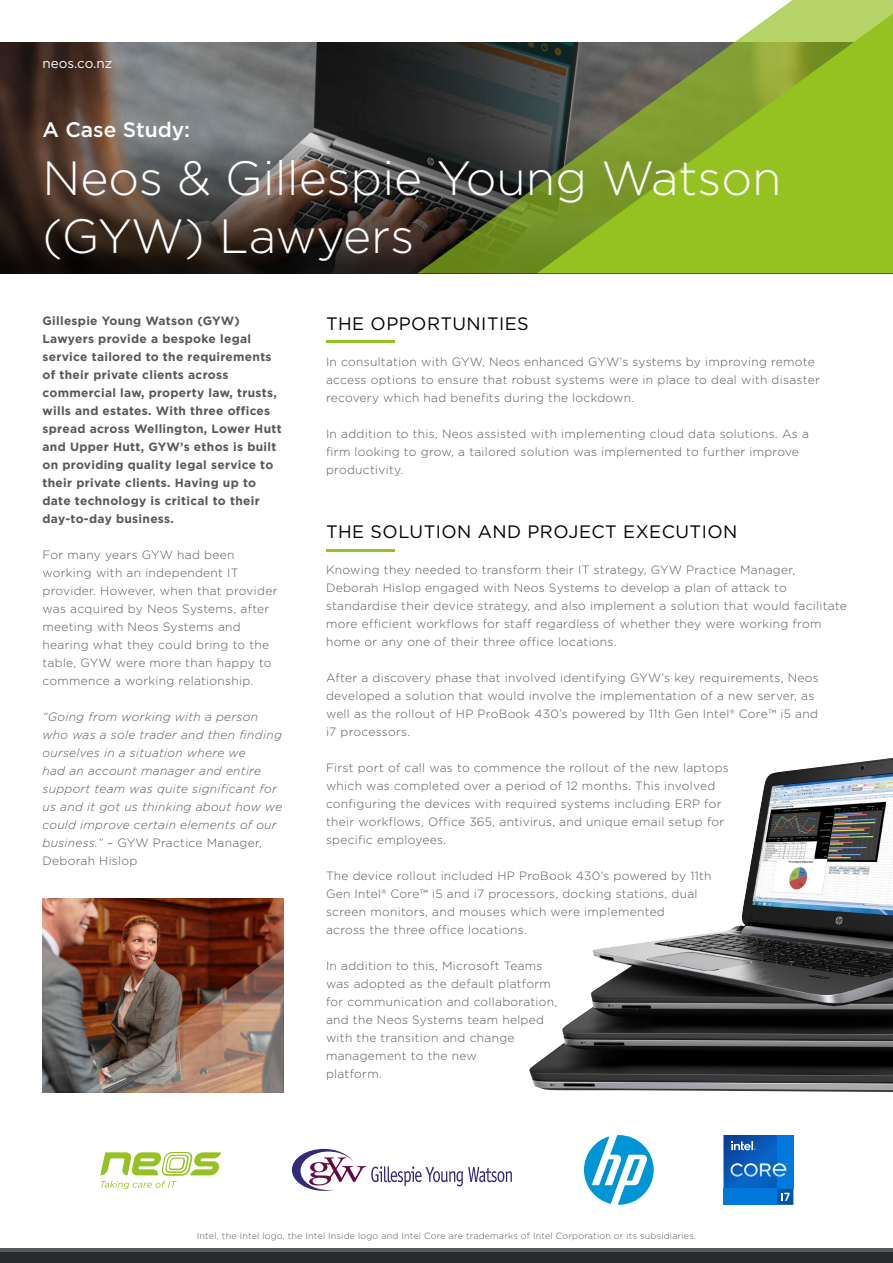
<style>
.page{position:relative;width:893px;height:1263px;background:#fff}
.page>*{position:absolute;margin:0;border:0;box-sizing:border-box;transform-origin:0 0}
.t1{font:300 48px/57.6px "Gotham";color:#fff}
.t2{font:500 21px "Gotham";color:#fff}
.t3{font:18px "Gotham";letter-spacing:.025em;color:#000}
.t4{font:13.5px "Gotham";color:#fff}
.t5{font:300 12px/18px "Gotham";letter-spacing:.025em;color:#58585a}
.t6{font:700 12px/18px "Gotham";letter-spacing:.025em;color:#58585a}
.t7{font:italic 300 12px/18px "Gotham";letter-spacing:.025em;color:#58585a}
.t8{font:300 9px "Gotham";letter-spacing:.02em;color:#58585a}
.s1{font-style:normal}
</style>
<div class="page">
<svg style="left:0;top:46px;width:417px;height:227px;background:#4c4440"></svg>
<svg style="left:417px;top:0;width:476px;height:273px;background:#849a47"></svg>
<div style="left:0;top:1248px;width:893px;height:15px;background:#58585a"></div>
<div style="left:0;top:1252px;width:893px;height:11px;background:#282b2c"></div>
<svg style="left:100px;top:1152px;width:121px;height:37px"></svg>
<svg style="left:292px;top:1149px;width:220px;height:42px"></svg>
<hr style="left:326px;top:340px;width:69px;height:2px;background:#95c121">
<hr style="left:326px;top:550px;width:69px;height:2px;background:#95c121">
<img style="left:529px;top:758px;width:364px;height:334px">
<img style="left:43px;top:898px;width:43px;height:195px">
<img style="left:86px;top:898px;width:197px;height:195px">
<svg style="left:584px;top:1135px;width:70px;height:70px"></svg>
<svg style="left:723px;top:1135px;width:70px;height:70px;background:#1971c9"></svg>
<p class="t4" style="left:43px;top:54px;width:71px">neos.co.nz</p>
<h2 class="t2" style="left:43px;top:116px;width:149px">A Case Study:</h2>
<h1 class="t1" style="left:43px;top:148px;width:740px">Neos &amp; Gillespie Young Watson (GYW) Lawyers</h1>
<p class="t6" style="left:43px;top:312px;width:241px">Gillespie Young Watson (GYW)<br>Lawyers provide a bespoke legal service tailored to the requirements of their private clients across commercial law, property law, trusts, wills and estates. With three offices spread across Wellington, Lower Hutt and Upper Hutt, GYW’s ethos is built on providing quality legal service to their private clients. Having up to date technology is critical to their day-to-day business.</p>
<p class="t5" style="left:43px;top:546px;width:236px">For many years GYW had been working with an independent IT provider. However, when that provider was acquired by Neos Systems, after meeting with Neos Systems and hearing what they could bring to the table, GYW were more than happy to commence a working relationship.</p>
<p class="t7" style="left:43px;top:708px;width:241px">“Going from working with a person who was a sole trader and then finding ourselves in a situation where we<br>had an account manager and entire support team was quite significant for us and it got us thinking about how we could improve certain elements of our business.” <span class="s1">– GYW Practice Manager, Deborah Hislop</span></p>
<h3 class="t3" style="left:326px;top:312px;width:204px">THE OPPORTUNITIES</h3>
<p class="t5" style="left:326px;top:353px;width:495px">In consultation with GYW, Neos enhanced GYW’s systems by improving remote access options to ensure that robust systems were in place to deal with disaster recovery which had benefits during the lockdown.</p>
<p class="t5" style="left:326px;top:425px;width:484px">In addition to this, Neos assisted with implementing cloud data solutions. As a firm looking to grow, a tailored solution was implemented to further improve productivity.</p>
<h3 class="t3" style="left:326px;top:520px;width:413px">THE SOLUTION AND PROJECT EXECUTION</h3>
<p class="t5" style="left:326px;top:561px;width:522px">Knowing they needed to transform their IT strategy, GYW Practice Manager, Deborah Hislop engaged with Neos Systems to develop a plan of attack to standardise their device strategy, and also implement a solution that would facilitate more efficient workflows for staff regardless of whether they were working from home or any one of their three office locations.</p>
<p class="t5" style="left:326px;top:669px;width:494px">After a discovery phase that involved identifying GYW’s key requirements, Neos developed a solution that would involve the implementation of a new server, as well as the rollout of HP ProBook 430’s powered by 11th Gen Intel® Core™ i5 and i7 processors.</p>
<p class="t5" style="left:326px;top:759px;width:404px">First port of call was to commence the rollout of the new laptops which was completed over a period of 12 months. This involved configuring the devices with required systems including ERP for their workflows, Office 365, antivirus, and unique email setup for specific employees.</p>
<p class="t5" style="left:326px;top:867px;width:387px">The device rollout included HP ProBook 430’s powered by 11th Gen Intel® Core™ i5 and i7 processors, docking stations, dual screen monitors, and mouses which were implemented<br>across the three office locations.</p>
<p class="t5" style="left:326px;top:957px;width:233px">In addition to this, Microsoft Teams was adopted as the default platform for communication and collaboration, and the Neos Systems team helped with the transition and change management to the new<br>platform.</p>
<p class="t8" style="left:197px;top:1230px;width:501px">Intel, the Intel logo, the Intel Inside logo and Intel Core are trademarks of Intel Corporation or its subsidiaries.</p>
</div>
